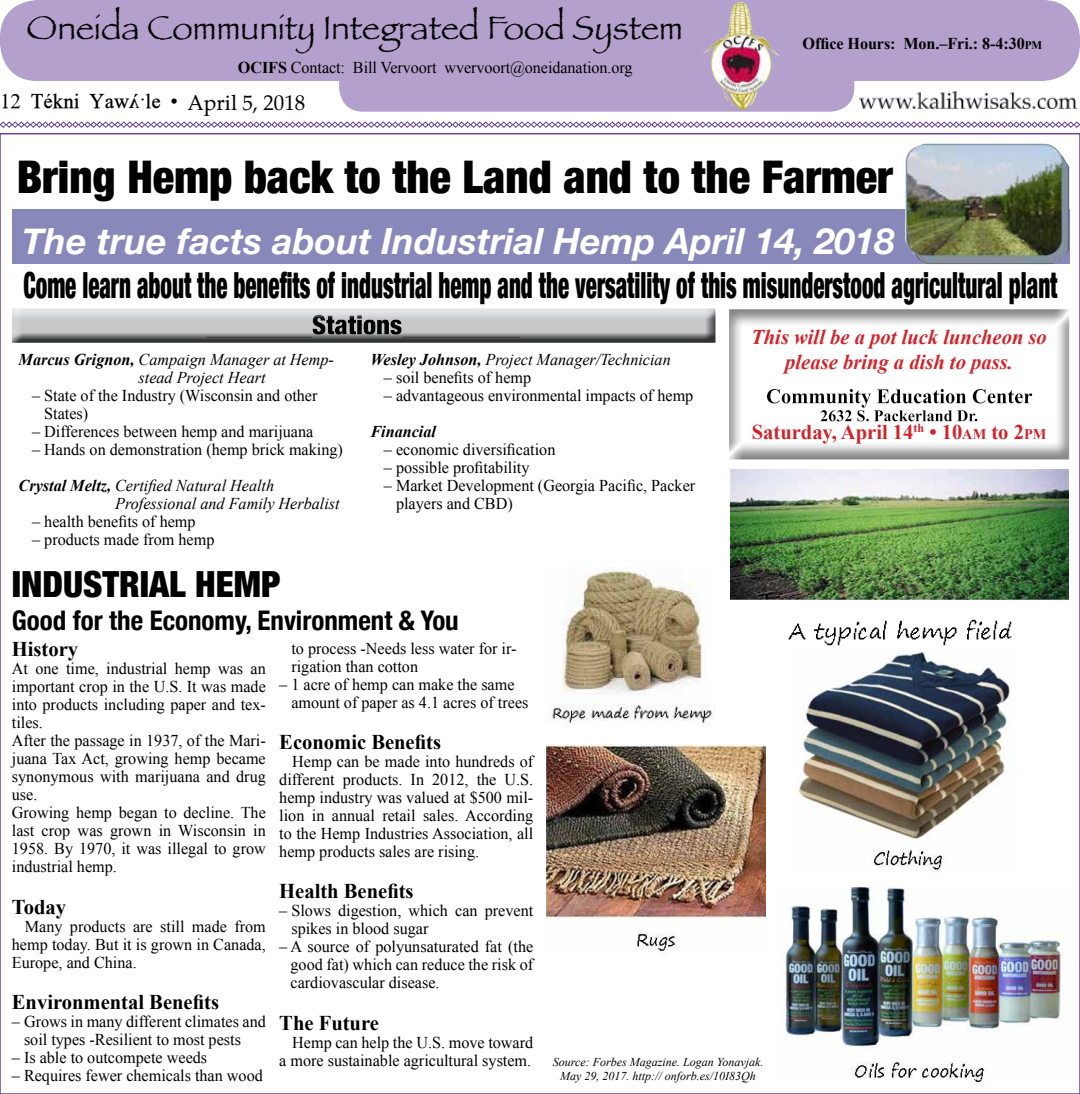
<style>
.page{position:relative;width:1080px;height:1094px;background:#fff}
.page>*{position:absolute;margin:0;border:0;box-sizing:border-box;transform-origin:0 0}
.t1{font:900 condensed 45px "Helvetica Neue";color:#000}
.t2{font:900 condensed 36px "Helvetica Neue";color:#000;scale:.64 1}
.t3{font:italic 700 36px "Helvetica Neue";color:#fff}
.t4{font:900 condensed 36px "Helvetica Neue";color:#000}
.t5{font:34.5px "Papyrus";color:#000}
.t6{font:700 condensed 27px "Helvetica Neue";color:#000}
.t7{font:700 21px "Times New Roman";color:#000}
.t8{font:italic 700 21px/25.2px "Times New Roman";color:#d2232a;text-align:center}
.t9{font:700 21px "Times New Roman";color:#d2232a}
.t10{font:21px "Oneida";color:#000}
.t11{font:21px "Palatino";color:#000}
.t12{font:16.5px/18px "Times New Roman";color:#000}
.t13{font:italic 16.5px/18px "Times New Roman";color:#000}
.t14{font:700 16.5px "Times New Roman";letter-spacing:-.005em;color:#000}
.t15{font:italic 700 16.5px "Times New Roman";color:#000}
.t16{font:italic 12px/14.4px "Times New Roman";color:#000;text-align:center}
.s1{font-weight:700}
.s2{font-size:11.55px}
.s3{font-weight:700;font-style:italic}
.s4{font-style:italic}
.s5{font-size:14.7px}
</style>
<div class="page">
<img style="left:860px;top:91px;width:216px;height:17px">
<svg style="left:0;top:121px;width:1080px;height:7px"></svg>
<div style="left:0;top:0;width:1080px;height:81px;background:#b4a0cc;border-radius:38px"></div>
<div style="left:339px;top:35px;width:515px;height:77px;background:#b4a0cc;border-radius:24px"></div>
<img style="left:701px;top:2px;width:78px;height:108px">
<div style="left:12px;top:209px;width:1057px;height:54px;background:#8889ba"></div>
<img style="left:547px;top:744px;width:219px;height:212px">
<img style="left:798px;top:651px;width:213px;height:221px">
<img style="left:905px;top:143px;width:164px;height:121px">
<img style="left:730px;top:469px;width:339px;height:177px">
<div style="left:11px;top:308px;width:705px;height:36px;background:#000;opacity:.75"></div>
<div style="left:728px;top:308px;width:352px;height:152px;background:#000;opacity:.5"></div>
<img style="left:547px;top:567px;width:169px;height:159px">
<img style="left:785px;top:887px;width:279px;height:197px">
<h3 class="t5" style="left:27px;top:6px;width:658px">Oneida Community Integrated Food System</h3>
<p class="t10" style="left:0;top:89px;width:179px">12 T#kni Yaw^=le •</p>
<p class="t12" style="left:238px;top:58px;width:396px"><span class="s1">OCIFS</span> Contact: Bill Vervoort wvervoort@oneidanation.org</p>
<p class="t11" style="left:188px;top:85px;width:119px">April 5, 2018</p>
<p class="t14" style="left:803px;top:32px;width:241px">Office Hours: Mon.–Fri.: 8-4:30<span class="s2">PM</span></p>
<h1 class="t1" style="left:17px;top:140px;width:878px">Bring Hemp back to the Land and to the Farmer</h1>
<h2 class="t3" style="left:22px;top:213px;width:874px">The true facts about Industrial Hemp April 14, 2018</h2>
<h2 class="t2" style="left:24px;top:255px;width:1617px">Come learn about the benefits of industrial hemp and the versatility of this misunderstood agricultural plant</h2>
<p class="t13" style="left:139px;top:350px;width:197px;text-indent:-120px"><span class="s1">Marcus Grignon,</span> Campaign Manager at Hemp&shy;stead Project Heart</p>
<p class="t12" style="left:44px;top:386px;width:275px;text-indent:-12px">– State of the Industry (Wisconsin and other<br>States)</p>
<p class="t12" style="left:32px;top:422px;width:283px">– Differences between hemp and marijuana</p>
<p class="t12" style="left:19px;top:431px;width:326px;line-height:36px;text-indent:14px">– Hands on demonstration (hemp brick making)<br><span class="s3">Crystal Meltz,</span> <span class="s4">Certified Natural Health</span></p>
<p class="t13" style="left:115px;top:494px;width:226px">Professional and Family Herbalist</p>
<p class="t12" style="left:32px;top:512px;width:165px">– health benefits of hemp</p>
<p class="t12" style="left:32px;top:530px;width:184px">– products made from hemp</p>
<p class="t13" style="left:370px;top:350px;width:302px"><span class="s1">Wesley Johnson,</span> Project Manager/Technician</p>
<p class="t12" style="left:384px;top:368px;width:149px">– soil benefits of hemp</p>
<p class="t12" style="left:384px;top:386px;width:311px">– advantageous environmental impacts of hemp</p>
<p class="t15" style="left:370px;top:420px;width:67px">Financial</p>
<p class="t12" style="left:384px;top:440px;width:173px">– economic diversification</p>
<p class="t12" style="left:384px;top:458px;width:147px">– possible profitability</p>
<p class="t12" style="left:396px;top:476px;width:301px;text-indent:-12px">– Market Development (Georgia Pacific, Packer players and CBD)</p>
<h2 class="t4" style="left:12px;top:554px;width:270px">INDUSTRIAL HEMP</h2>
<h3 class="t6" style="left:12px;top:597px;width:448px">Good for the Economy, Environment &amp; You</h3>
<p class="t8" style="left:751px;top:323px;width:297px">This will be a pot luck luncheon so please bring a dish to pass.</p>
<p class="t9" style="left:752px;top:417px;width:296px">Saturday, April 14<sup>th</sup> • 10<span class="s5">AM</span> to 2<span class="s5">PM</span></p>
<p class="t7" style="left:12px;top:634px;width:68px">History</p>
<p class="t12" style="left:12px;top:659px;width:256px">At one time, industrial hemp was an important crop in the U.S. It was made into products including paper and tex&shy;tiles.<br>After the passage in 1937, of the Mari&shy;juana Tax Act, growing hemp became synonymous with marijuana and drug use.<br>Growing hemp began to decline. The last crop was grown in Wisconsin in<br>1958. By 1970, it was illegal to grow industrial hemp.</p>
<p class="t7" style="left:12px;top:892px;width:56px">Today</p>
<p class="t12" style="left:12px;top:917px;width:255px;text-align:justify;text-indent:13px">Many products are still made from hemp today. But it is grown in Canada, Europe, and China.</p>
<p class="t7" style="left:12px;top:987px;width:209px">Environmental Benefits</p>
<p class="t12" style="left:24px;top:1012px;width:243px;text-indent:-12px">– Grows in many different climates and soil types -Resilient to most pests</p>
<p class="t12" style="left:12px;top:1048px;width:197px">– Is able to outcompete weeds</p>
<p class="t12" style="left:12px;top:1066px;width:253px">– Requires fewer chemicals than wood</p>
<p class="t12" style="left:291px;top:638px;width:227px">to process -Needs less water for ir&shy;rigation than cotton</p>
<p class="t12" style="left:291px;top:674px;width:239px;text-indent:-12px">– 1 acre of hemp can make the same amount of paper as 4.1 acres of trees</p>
<p class="t7" style="left:279px;top:727px;width:163px">Economic Benefits</p>
<p class="t12" style="left:279px;top:752px;width:255px;text-align:justify;text-indent:13px">Hemp can be made into hundreds of different products. In 2012, the U.S. hemp industry was valued at $500 mil&shy;lion in annual retail sales. According to the Hemp Industries Association, all hemp products sales are rising.</p>
<p class="t7" style="left:279px;top:876px;width:136px">Health Benefits</p>
<p class="t12" style="left:291px;top:901px;width:243px;text-indent:-12px">– Slows digestion, which can prevent spikes in blood sugar</p>
<p class="t12" style="left:291px;top:937px;width:244px;text-align:justify;text-indent:-11px">– A source of polyunsaturated fat (the good fat) which can reduce the risk of cardiovascular disease.</p>
<p class="t7" style="left:279px;top:1008px;width:101px">The Future</p>
<p class="t12" style="left:279px;top:1033px;width:255px;text-align:right">Hemp can help the U.S. move toward<br>a more sustainable agricultural system.</p>
<p class="t16" style="left:553px;top:1054px;width:212px">Source: Forbes Magazine. Logan Yonavjak.<br>May 29, 2017. http:// onforb.es/10I83Qh</p>
</div>
